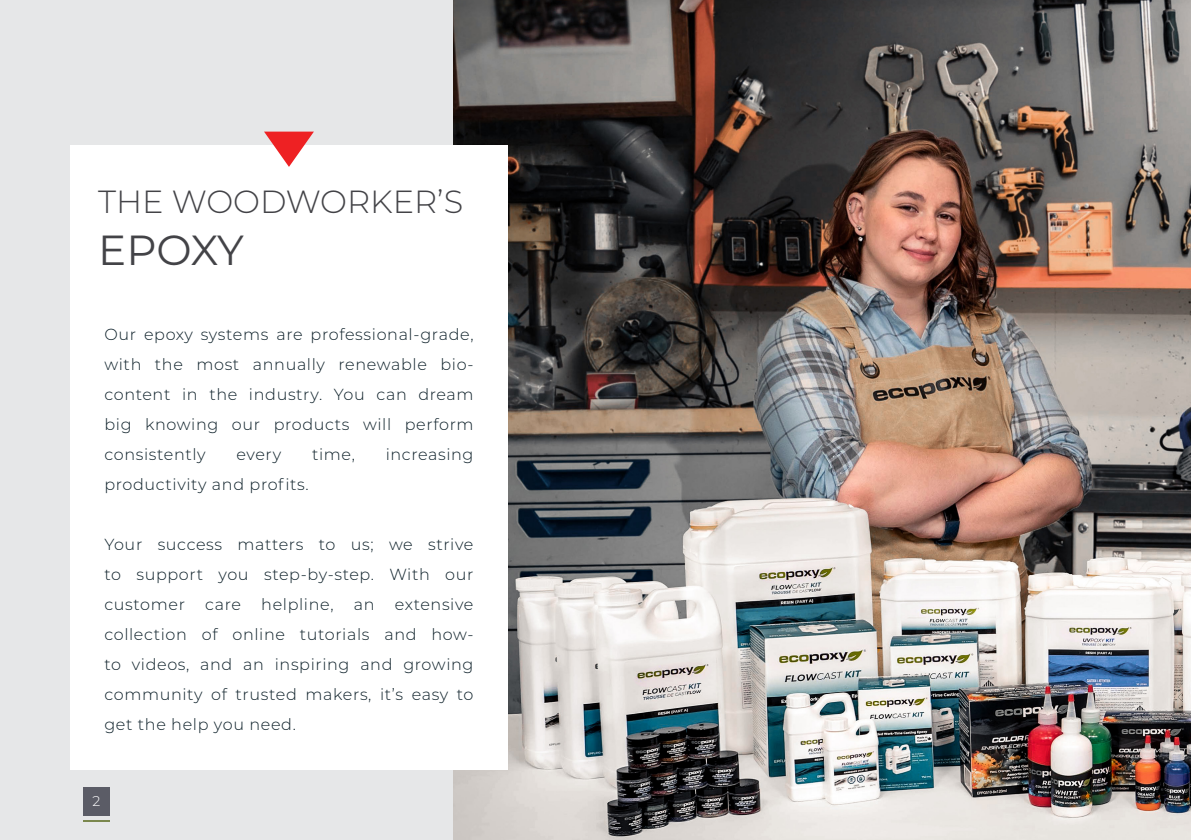
<style>
.page{position:relative;width:1191px;height:840px;background:#fff}
.page>*{position:absolute;margin:0;border:0;box-sizing:border-box;transform-origin:0 0}
.t1{font:42px "Montserrat";letter-spacing:-.015em;color:#434347}
.t2{font:300 32px "Montserrat";color:#434347}
.t3{font:300 16px/30px "Montserrat";letter-spacing:.04em;color:#0d2029;text-align:justify}
.t4{font:300 14px "Montserrat";color:#fff}
</style>
<div class="page">
<div style="left:0;top:0;width:926px;height:839px;background:#e6e7e8"></div>
<img style="left:453px;top:0;width:738px;height:839px">
<div style="left:70px;top:145px;width:437px;height:624px;background:#fff"></div>
<div style="left:83px;top:786px;width:27px;height:29px;background:#5b5c66"></div>
<hr style="left:83px;top:819px;width:27px;height:2px;background:#768347">
<svg style="left:264px;top:131px;width:50px;height:36px"></svg>
<p class="t2" style="left:98px;top:179px;width:367px">THE WOODWORKER’S</p>
<p class="t1" style="left:98px;top:221px;width:147px">EPOXY</p>
<p class="t3" style="left:104px;top:318px;width:371px">Our epoxy systems are professional-grade, with the most annually renewable bio&shy;content in the industry. You can dream big knowing our products will perform consistently</p>
<p class="t3" style="left:236px;top:438px;width:46px">every</p>
<p class="t3" style="left:312px;top:438px;width:44px">time,</p>
<p class="t3" style="left:386px;top:438px;width:89px">increasing</p>
<p class="t3" style="left:104px;top:468px;width:206px">productivity and profits.</p>
<p class="t3" style="left:104px;top:528px;width:371px">Your success matters to us; we strive to support you step-by-step. With our customer</p>
<p class="t3" style="left:205px;top:588px;width:37px">care</p>
<p class="t3" style="left:261px;top:588px;width:74px">helpline,</p>
<p class="t3" style="left:354px;top:588px;width:22px">an</p>
<p class="t3" style="left:104px;top:588px;width:371px;text-indent:290px">extensive collection of online tutorials and how&shy;to videos, and an inspiring and growing community of trusted makers, it’s easy to get the help you need.</p>
<p class="t4" style="left:92px;top:791px;width:9px">2</p>
</div>
